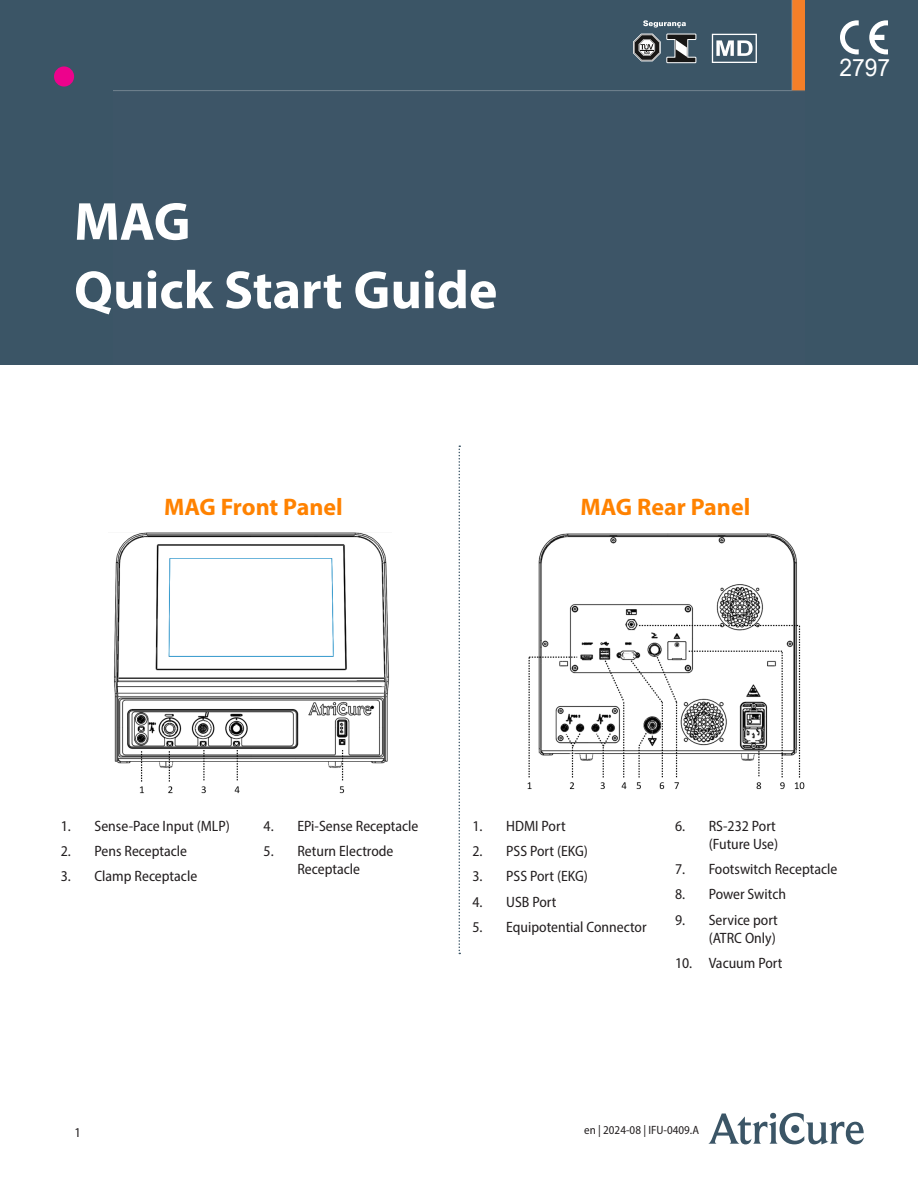
<style>
.page{position:relative;width:918px;height:1188px;background:#fff}
.page>*{position:absolute;margin:0;border:0;box-sizing:border-box;transform-origin:0 0}
.Cover_Title{font:700 54px "Myriad Pro";color:#fff}
.Colored_Product_Header{font:700 24px "Myriad Pro";color:#ff8200}
.t1{font:23.85px "Arial Narrow";color:#fff;scale:1.17 1}
.t2{font:semi-condensed 15px/18px "Myriad Pro";color:#231f20;text-align:right}
.t3{font:semi-condensed 13.5px "Myriad Pro";color:#231f20}
.t4{font:semi-condensed 12px "Myriad Pro";color:#231f20}
</style>
<div class="page">
<svg style="left:708px;top:1113px;width:156px;height:32px"></svg>
<div style="left:0;top:0;width:918px;height:364px;background:#3b5566"></div>
<img style="left:114px;top:0;width:690px;height:91px">
<svg style="left:459px;top:446px;width:1px;height:508px"></svg>
<img style="left:114px;top:533px;width:275px;height:261px">
<img style="left:527px;top:533px;width:278px;height:257px">
<div style="left:54px;top:66px;width:20px;height:21px;background:#ed028c;border-radius:50%"></div>
<svg style="left:840px;top:20px;width:19px;height:34px"></svg>
<svg style="left:869px;top:20px;width:19px;height:34px"></svg>
<svg style="left:712px;top:34px;width:45px;height:29px"></svg>
<svg style="left:633px;top:20px;width:64px;height:43px"></svg>
<p class="Cover_Title" style="left:74px;top:186px;width:118px">MAG</p>
<p class="Cover_Title" style="left:74px;top:255px;width:425px">Quick Start Guide</p>
<p class="Colored_Product_Header" style="left:164px;top:491px;width:180px">MAG Front Panel</p>
<p class="Colored_Product_Header" style="left:581px;top:491px;width:171px">MAG Rear Panel</p>
<h3 class="t1" style="left:839px;top:50px;width:45px">2797</h3>
<p class="t2" style="left:61px;top:817px;width:171px">1. Sense-Pace Input (MLP)</p>
<p class="t2" style="left:61px;top:842px;width:128px">2. Pens Receptacle</p>
<p class="t2" style="left:61px;top:867px;width:138px">3. Clamp Receptacle</p>
<p class="t2" style="left:264px;top:817px;width:156px">4. EPi-Sense Receptacle</p>
<p class="t2" style="left:264px;top:842px;width:131px;text-align:center">5. Return Electrode<br>Receptacle</p>
<p class="t2" style="left:472px;top:817px;width:95px">1. HDMI Port</p>
<p class="t2" style="left:472px;top:842px;width:117px">2. PSS Port (EKG)</p>
<p class="t2" style="left:472px;top:867px;width:117px">3. PSS Port (EKG)</p>
<p class="t2" style="left:472px;top:892px;width:85px">4. USB Port</p>
<p class="t2" style="left:472px;top:918px;width:176px">5. Equipotential Connector</p>
<p class="t2" style="left:675px;top:817px;width:105px">6. RS-232 Port (Future Use)</p>
<p class="t2" style="left:675px;top:860px;width:164px">7. Footswitch Receptacle</p>
<p class="t2" style="left:675px;top:885px;width:113px">8. Power Switch</p>
<p class="t2" style="left:675px;top:910px;width:104px">9. Service port (ATRC Only)</p>
<p class="t2" style="left:675px;top:954px;width:109px">10. Vacuum Port</p>
<p class="t3" style="left:75px;top:1125px;width:8px">1</p>
<p class="t4" style="left:584px;top:1123px;width:116px">en | 2024-08 | IFU-0409.A</p>
</div>
